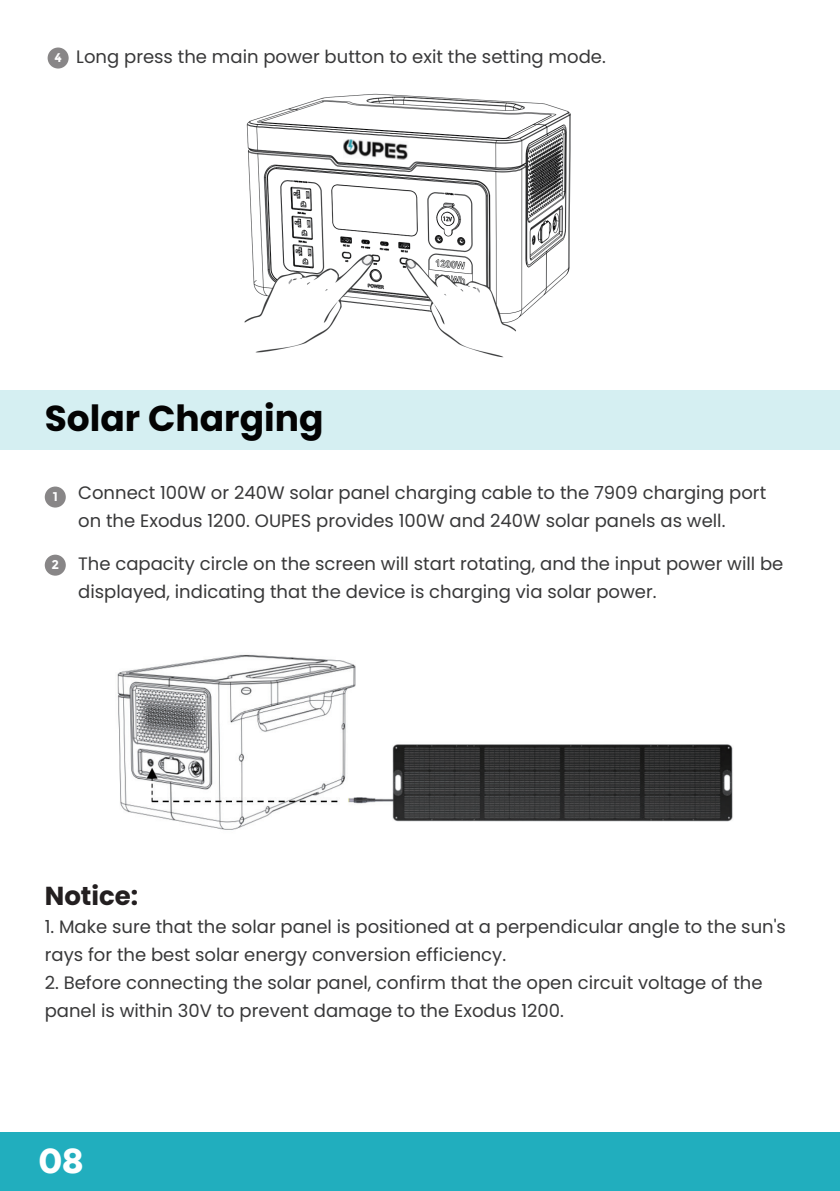
<style>
.page{position:relative;width:840px;height:1191px;background:#fff}
.page>*{position:absolute;margin:0;border:0;box-sizing:border-box;transform-origin:0 0}
.t1{font:700 36px "Poppins";color:#030303}
.t2{font:700 36px "Galano Grotesque DEMO";color:#fff}
.t3{font:700 26px "Poppins";color:#231f20}
.t4{font:18px/28px "Poppins";color:#383839}
.t5{font:700 12.6px "Montserrat";color:#fff}
.s1{font-family:"Montserrat";font-weight:700;font-size:12.6px;color:#fff}
</style>
<div class="page">
<img style="left:244px;top:93px;width:327px;height:265px">
<img style="left:117px;top:654px;width:616px;height:176px">
<div style="left:0;top:1132px;width:839px;height:59px;background:#21aebe"></div>
<div style="left:0;top:390px;width:839px;height:59px;background:#d5eff2"></div>
<div style="left:45px;top:486px;width:21px;height:21px;background:#888687;border-radius:50%"></div>
<div style="left:45px;top:554px;width:21px;height:21px;background:#888687;border-radius:50%"></div>
<div style="left:48px;top:48px;width:21px;height:21px;background:#888687;border-radius:50%"></div>
<p class="t4" style="left:54px;top:43px;width:552px"><span class="s1">4</span> Long press the main power button to exit the setting mode.</p>
<h1 class="t1" style="left:45px;top:397px;width:280px">Solar Charging</h1>
<p class="t5" style="left:53px;top:489px;width:7px">1</p>
<p class="t5" style="left:51px;top:557px;width:9px">2</p>
<p class="t4" style="left:78px;top:479px;width:689px">Connect 100W or 240W solar panel charging cable to the 7909 charging port on the Exodus 1200. OUPES provides 100W and 240W solar panels as well.</p>
<p class="t4" style="left:78px;top:549px;width:706px">The capacity circle on the screen will start rotating, and the input power will be displayed, indicating that the device is charging via solar power.</p>
<h2 class="t3" style="left:45px;top:880px;width:95px">Notice:</h2>
<p class="t4" style="left:45px;top:912px;width:742px">1. Make sure that the solar panel is positioned at a perpendicular angle to the sun's rays for the best solar energy conversion efficiency.</p>
<p class="t4" style="left:45px;top:968px;width:719px">2. Before connecting the solar panel, confirm that the open circuit voltage of the panel is within 30V to prevent damage to the Exodus 1200.</p>
<h1 class="t2" style="left:38px;top:1144px;width:46px">08</h1>
</div>
